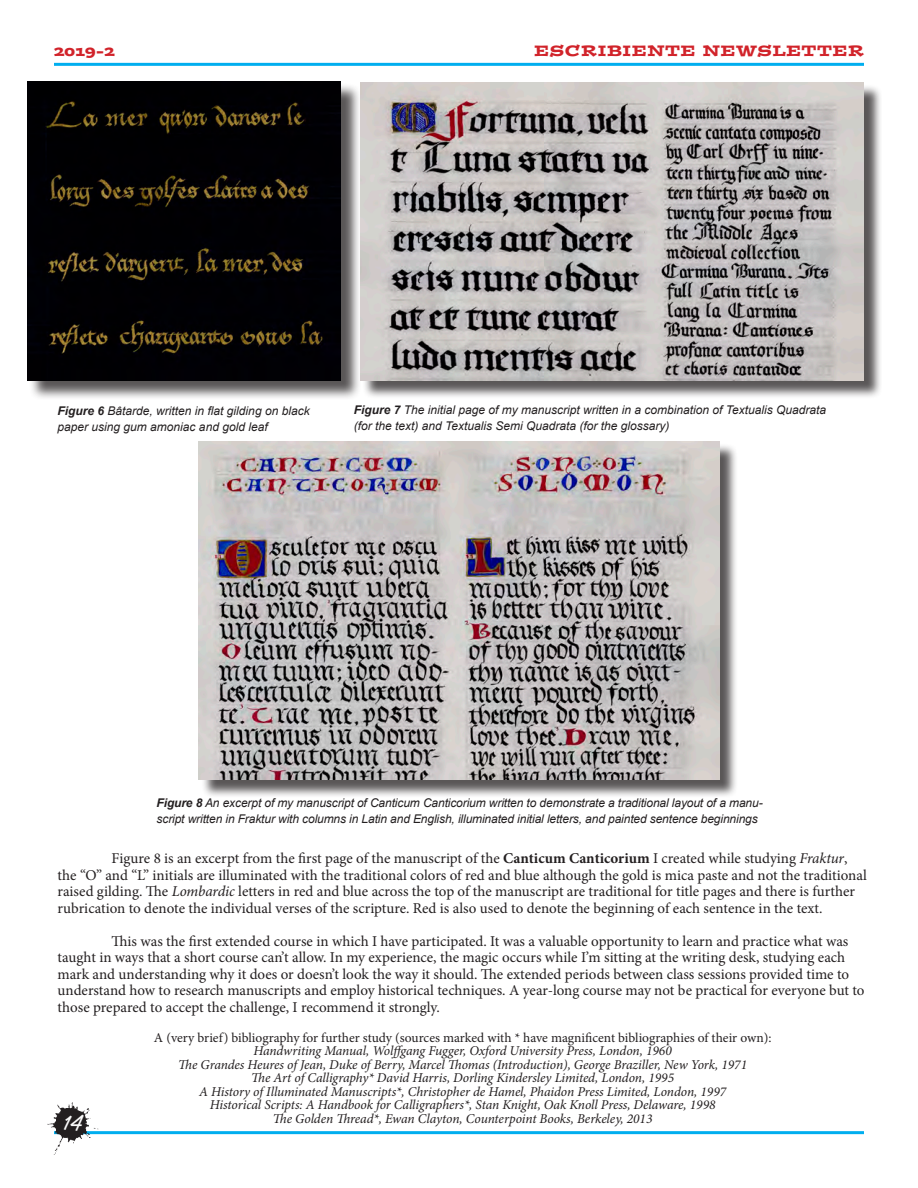
<style>
.page{position:relative;width:918px;height:1188px;background:#fff}
.page>*{position:absolute;margin:0;border:0;box-sizing:border-box;transform-origin:0 0}
.t1{font:700 21px "Succotash Hmk";color:#fafafa}
.t2{font:15px/16.5px "Minion Pro";letter-spacing:-.005em;color:#231f20}
.t3{font:15px "Postino Std";letter-spacing:.05em;color:#d1232a}
.t4{font:italic 13.5px "Minion Pro";letter-spacing:-.01em;color:#231f20}
.t5{font:13.5px "Minion Pro";letter-spacing:-.005em;color:#231f20}
.t6{font:italic 12px/16.5px "Arial";letter-spacing:-.01em;color:#231f20}
.s1{font-weight:700}
.s2{font-style:italic}
</style>
<div class="page">
<hr style="left:54px;top:63px;width:810px;height:3px;background:#00aeef">
<hr style="left:54px;top:1131px;width:810px;height:3px;background:#00aeef">
<img style="left:47px;top:1102px;width:53px;height:53px">
<div style="left:30px;top:83px;width:331px;height:318px;background:#231f20;opacity:.75"></div>
<img style="left:27px;top:81px;width:314px;height:299px">
<div style="left:362px;top:84px;width:521px;height:315px;background:#231f20;opacity:.75"></div>
<img style="left:360px;top:82px;width:504px;height:298px">
<div style="left:201px;top:443px;width:537px;height:356px;background:#231f20;opacity:.75"></div>
<img style="left:199px;top:441px;width:520px;height:339px">
<p class="t3" style="left:54px;top:41px;width:62px">2019-2</p>
<p class="t3" style="left:534px;top:41px;width:331px">ESCRIBIENTE NEWSLETTER</p>
<p class="t6" style="left:58px;top:403px;width:254px"><span class="s1">Figure 6</span> Bâtarde, written in flat gilding on black paper using gum amoniac and gold leaf</p>
<p class="t6" style="left:354px;top:402px;width:474px"><span class="s1">Figure 7</span> The initial page of my manuscript written in a combination of Textualis Quadrata (for the text) and Textualis Semi Quadrata (for the glossary)</p>
<p class="t6" style="left:157px;top:794px;width:608px"><span class="s1">Figure 8</span> An excerpt of my manuscript of Canticum Canticorium written to demonstrate a traditional layout of a manu&shy;script written in Fraktur with columns in Latin and English, illuminated initial letters, and painted sentence beginnings</p>
<p class="t2" style="left:58px;top:850px;width:811px;text-indent:54px">Figure 8 is an excerpt from the first page of the manuscript of the <span class="s1">Canticum Canticorium</span> I created while studying <span class="s2">Fraktur</span>, the “O” and “L” initials are illuminated with the traditional colors of red and blue although the gold is mica paste and not the traditional raised gilding. The <span class="s2">Lombardic</span> letters in red and blue across the top of the manuscript are traditional for title pages and there is further rubrication to denote the individual verses of the scripture. Red is also used to denote the beginning of each sentence in the text.</p>
<p class="t2" style="left:58px;top:933px;width:809px;text-indent:54px">This was the first extended course in which I have participated. It was a valuable opportunity to learn and practice what was taught in ways that a short course can’t allow. In my experience, the magic occurs while I’m sitting at the writing desk, studying each mark and understanding why it does or doesn’t look the way it should. The extended periods between class sessions provided time to understand how to research manuscripts and employ historical techniques. A year-long course may not be practical for everyone but to those prepared to accept the challenge, I recommend it strongly.</p>
<p class="t5" style="left:154px;top:1028px;width:619px">A (very brief) bibliography for further study (sources marked with * have magnificent bibliographies of their own):</p>
<p class="t4" style="left:254px;top:1041px;width:420px">Handwriting Manual, Wolffgang Fugger, Oxford University Press, London, 1960</p>
<p class="t4" style="left:178px;top:1055px;width:570px">The Grandes Heures of Jean, Duke of Berry, Marcel Thomas (Introduction), George Braziller, New York, 1971</p>
<p class="t4" style="left:251px;top:1068px;width:424px">The Art of Calligraphy* David Harris, Dorling Kindersley Limited, London, 1995</p>
<p class="t4" style="left:199px;top:1082px;width:529px">A History of Illuminated Manuscripts*, Christopher de Hamel, Phaidon Press Limited, London, 1997</p>
<p class="t4" style="left:210px;top:1095px;width:507px">Historical Scripts: A Handbook for Calligraphers*, Stan Knight, Oak Knoll Press, Delaware, 1998</p>
<p class="t4" style="left:273px;top:1109px;width:381px">The Golden Thread*, Ewan Clayton, Counterpoint Books, Berkeley, 2013</p>
<p class="t1" style="left:63px;top:1110px;width:20px">14</p>
</div>
